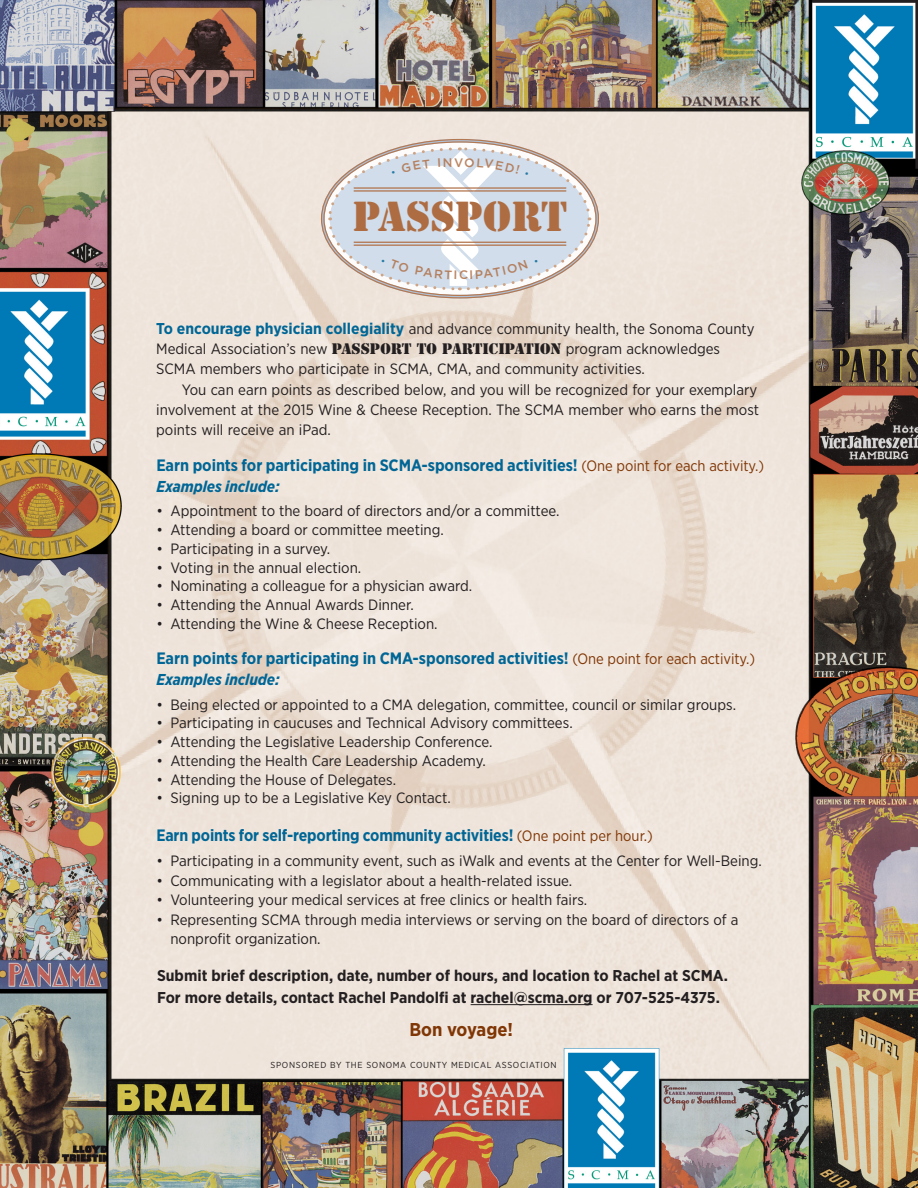
<style>
.page{position:relative;width:918px;height:1188px;background:#fff}
.page>*{position:absolute;margin:0;border:0;box-sizing:border-box;transform-origin:0 0}
.t1{font:39.15px "Stencil";color:#ae6c42}
.try_this{font:700 18.6px "Gotham Narrow";color:#803605}
.brown_subhead{font:700 16.5px "Gotham Narrow";letter-spacing:-.005em;color:#006696}
.brown_subhead-2{font:italic 700 15.75px "Gotham Narrow";letter-spacing:-.005em;color:#006696}
.try_this-2{font:700 15.6px "Gotham Narrow";color:#231f20}
.list{font:15px "Gotham Narrow";color:#231f20}
.try_this-3{font:15px/20.2px "Gotham Narrow";color:#231f20}
.t2{font:500 12.3px "Gotham";color:#ae6c42}
.t3{font:8.7px "Gotham Narrow";letter-spacing:.07em;color:#231f20}
.s1{font-weight:700;font-size:15.6px;color:#006696}
.s2{font-family:"Stencil";font-size:14.25px}
.s3{font-weight:400;font-size:15px;color:#803605}
</style>
<div class="page">
<img style="left:0;top:0;width:918px;height:1188px">
<hr style="left:471px;top:1004px;width:122px;height:1px;background:#231f20">
<svg style="left:327px;top:146px;width:265px;height:146px"></svg>
<p class="t2" style="left:454px;top:154px;width:11px">V</p>
<p class="t1" style="left:353px;top:191px;width:216px">PASSPORT</p>
<p class="t2" style="left:459px;top:267px;width:11px">C</p>
<p class="try_this-3" style="left:156px;top:318px;width:600px"><span class="s1">To encourage physician collegiality</span> and advance community health, the Sonoma County<br>Medical Association’s new <span class="s2">PASSPORT TO PARTICIPATION</span> program acknowledges<br>SCMA members who participate in SCMA, CMA, and community activities.</p>
<p class="try_this-3" style="left:156px;top:379px;width:604px;text-align:justify;text-indent:25px">You can earn points as described below, and you will be recognized for your exemplary involvement at the 2015 Wine &amp; Cheese Reception. The SCMA member who earns the most points will receive an iPad.</p>
<p class="brown_subhead" style="left:156px;top:455px;width:609px">Earn points for participating in SCMA-sponsored activities! <span class="s3">(One point for each activity.)</span></p>
<p class="brown_subhead-2" style="left:156px;top:477px;width:125px">Examples include:</p>
<p class="list" style="left:156px;top:502px;width:405px">• Appointment to the board of directors and/or a committee.</p>
<p class="list" style="left:156px;top:521px;width:289px">• Attending a board or committee meeting.</p>
<p class="list" style="left:156px;top:539px;width:175px">• Participating in a survey.</p>
<p class="list" style="left:156px;top:558px;width:206px">• Voting in the annual election.</p>
<p class="list" style="left:156px;top:577px;width:317px">• Nominating a colleague for a physician award.</p>
<p class="list" style="left:156px;top:596px;width:259px">• Attending the Annual Awards Dinner.</p>
<p class="list" style="left:156px;top:614px;width:283px">• Attending the Wine &amp; Cheese Reception.</p>
<p class="brown_subhead" style="left:156px;top:647px;width:600px">Earn points for participating in CMA-sponsored activities! <span class="s3">(One point for each activity.)</span></p>
<p class="brown_subhead-2" style="left:156px;top:669px;width:125px">Examples include:</p>
<p class="list" style="left:156px;top:695px;width:581px">• Being elected or appointed to a CMA delegation, committee, council or similar groups.</p>
<p class="list" style="left:156px;top:714px;width:418px">• Participating in caucuses and Technical Advisory committees.</p>
<p class="list" style="left:156px;top:733px;width:338px">• Attending the Legislative Leadership Conference.</p>
<p class="list" style="left:156px;top:751px;width:331px">• Attending the Health Care Leadership Academy.</p>
<p class="list" style="left:156px;top:770px;width:241px">• Attending the House of Delegates.</p>
<p class="list" style="left:156px;top:789px;width:296px">• Signing up to be a Legislative Key Contact.</p>
<p class="brown_subhead" style="left:156px;top:825px;width:498px">Earn points for self-reporting community activities! <span class="s3">(One point per hour.)</span></p>
<p class="list" style="left:156px;top:851px;width:607px">• Participating in a community event, such as iWalk and events at the Center for Well-Being.</p>
<p class="list" style="left:156px;top:871px;width:417px">• Communicating with a legislator about a health-related issue.</p>
<p class="list" style="left:156px;top:890px;width:433px">• Volunteering your medical services at free clinics or health fairs.</p>
<p class="list" style="left:156px;top:910px;width:584px">• Representing SCMA through media interviews or serving on the board of directors of a</p>
<p class="list" style="left:170px;top:929px;width:152px">nonprofit organization.</p>
<p class="try_this-2" style="left:157px;top:965px;width:572px">Submit brief description, date, number of hours, and location to Rachel at SCMA.</p>
<p class="try_this-2" style="left:157px;top:988px;width:564px">For more details, contact Rachel Pandolfi at rachel@scma.org or 707-525-4375.</p>
<p class="try_this" style="left:409px;top:1018px;width:105px">Bon voyage!</p>
<p class="t3" style="left:271px;top:1059px;width:288px">SPONSORED BY THE SONOMA COUNTY MEDICAL ASSOCIATION</p>
</div>
